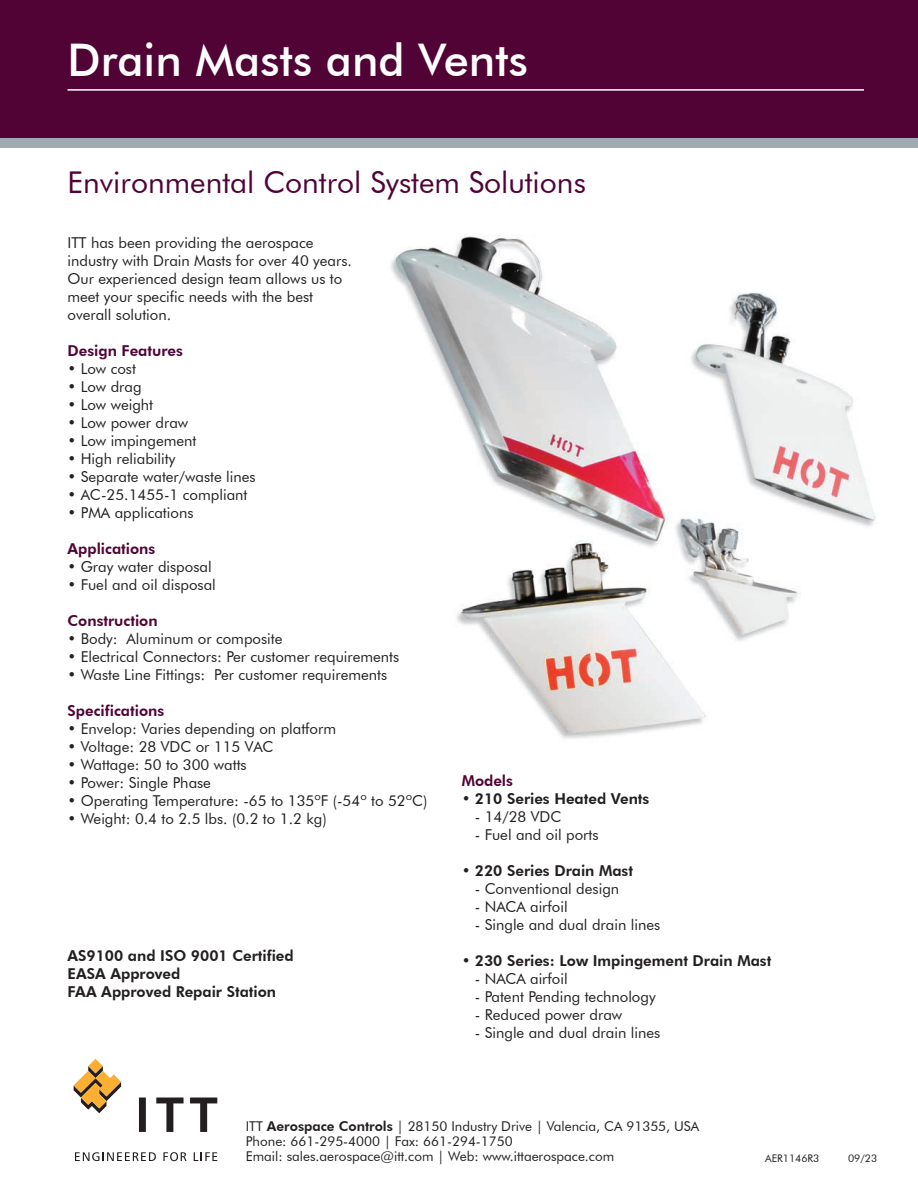
<style>
.page{position:relative;width:918px;height:1188px;background:#fff}
.page>*{position:absolute;margin:0;border:0;box-sizing:border-box;transform-origin:0 0}
.t1{font:500 45px "Futura BT";color:#fff}
.t2{font:30px "Futura BT";color:#510336}
.t3{font:15px/18px "Futura BT";color:#231f20}
.t4{font:800 15px/18px "Futura BT";color:#231f20}
.t5{font:800 15px "Futura BT";color:#510336}
.t6{font:13.5px/15px "Futura BT";color:#231f20}
.t7{font:10.5px "Futura BT";color:#231f20}
.s1{font-weight:400}
.s2{font-weight:800}
</style>
<div class="page">
<img style="left:391px;top:235px;width:485px;height:504px">
<svg style="left:74px;top:1059px;width:47px;height:54px"></svg>
<svg style="left:139px;top:1098px;width:7px;height:34px"></svg>
<svg style="left:156px;top:1098px;width:28px;height:34px"></svg>
<svg style="left:190px;top:1098px;width:27px;height:34px"></svg>
<svg style="left:75px;top:1152px;width:81px;height:9px"></svg>
<svg style="left:163px;top:1152px;width:24px;height:9px"></svg>
<svg style="left:194px;top:1152px;width:23px;height:9px"></svg>
<div style="left:0;top:123px;width:918px;height:25px;background:#9faab2"></div>
<div style="left:0;top:0;width:918px;height:137px;background:#510336"></div>
<hr style="left:68px;top:89px;width:796px;height:2px;background:#fff">
<h1 class="t1" style="left:68px;top:33px;width:462px">Drain Masts and Vents</h1>
<h2 class="t2" style="left:68px;top:164px;width:520px">Environmental Control System Solutions</h2>
<p class="t3" style="left:68px;top:234px;width:286px">ITT has been providing the aerospace industry with Drain Masts for over 40 years.<br>Our experienced design team allows us to meet your specific needs with the best overall solution.</p>
<p class="t5" style="left:68px;top:341px;width:117px">Design Features</p>
<p class="t3" style="left:68px;top:359px;width:70px">• Low cost</p>
<p class="t3" style="left:68px;top:377px;width:76px">• Low drag</p>
<p class="t3" style="left:68px;top:395px;width:87px">• Low weight</p>
<p class="t3" style="left:68px;top:413px;width:122px">• Low power draw</p>
<p class="t3" style="left:68px;top:431px;width:131px">• Low impingement</p>
<p class="t3" style="left:68px;top:449px;width:109px">• High reliability</p>
<p class="t3" style="left:68px;top:467px;width:190px">• Separate water/waste lines</p>
<p class="t3" style="left:68px;top:485px;width:181px">• AC-25.1455-1 compliant</p>
<p class="t3" style="left:68px;top:503px;width:127px">• PMA applications</p>
<p class="t5" style="left:68px;top:539px;width:89px">Applications</p>
<p class="t3" style="left:68px;top:557px;width:146px">• Gray water disposal</p>
<p class="t3" style="left:68px;top:575px;width:150px">• Fuel and oil disposal</p>
<p class="t5" style="left:68px;top:611px;width:92px">Construction</p>
<p class="t3" style="left:68px;top:629px;width:216px">• Body: Aluminum or composite</p>
<p class="t3" style="left:68px;top:647px;width:333px">• Electrical Connectors: Per customer requirements</p>
<p class="t3" style="left:68px;top:665px;width:321px">• Waste Line Fittings: Per customer requirements</p>
<p class="t5" style="left:68px;top:701px;width:98px">Specifications</p>
<p class="t3" style="left:68px;top:719px;width:270px">• Envelop: Varies depending on platform</p>
<p class="t3" style="left:68px;top:737px;width:207px">• Voltage: 28 VDC or 115 VAC</p>
<p class="t3" style="left:68px;top:755px;width:181px">• Wattage: 50 to 300 watts</p>
<p class="t3" style="left:68px;top:773px;width:145px">• Power: Single Phase</p>
<p class="t3" style="left:68px;top:791px;width:361px">• Operating Temperature: -65 to 135ºF (-54º to 52ºC)</p>
<p class="t3" style="left:68px;top:809px;width:261px">• Weight: 0.4 to 2.5 lbs. (0.2 to 1.2 kg)</p>
<p class="t4" style="left:68px;top:946px;width:228px">AS9100 and ISO 9001 Certified<br>EASA Approved<br>FAA Approved Repair Station</p>
<p class="t5" style="left:462px;top:771px;width:53px">Models</p>
<p class="t4" style="left:462px;top:789px;width:189px"><span class="s1">•</span> 210 Series Heated Vents</p>
<p class="t3" style="left:475px;top:807px;width:88px">- 14/28 VDC</p>
<p class="t3" style="left:475px;top:825px;width:125px">- Fuel and oil ports</p>
<p class="t4" style="left:462px;top:861px;width:173px"><span class="s1">•</span> 220 Series Drain Mast</p>
<p class="t3" style="left:475px;top:879px;width:146px">- Conventional design</p>
<p class="t3" style="left:475px;top:897px;width:94px">- NACA airfoil</p>
<p class="t3" style="left:475px;top:915px;width:187px">- Single and dual drain lines</p>
<p class="t4" style="left:462px;top:951px;width:311px"><span class="s1">•</span> 230 Series: Low Impingement Drain Mast</p>
<p class="t3" style="left:475px;top:969px;width:94px">- NACA airfoil</p>
<p class="t3" style="left:475px;top:987px;width:182px">- Patent Pending technology</p>
<p class="t3" style="left:475px;top:1005px;width:149px">- Reduced power draw</p>
<p class="t3" style="left:475px;top:1023px;width:187px">- Single and dual drain lines</p>
<p class="t6" style="left:246px;top:1119px;width:455px">ITT <span class="s2">Aerospace Controls</span> | 28150 Industry Drive | Valencia, CA 91355, USA<br>Phone: 661-295-4000 | Fax: 661-294-1750<br>Email: sales.aerospace@itt.com | Web: www.ittaerospace.com</p>
<p class="t7" style="left:765px;top:1152px;width:56px">AER1146R3</p>
<p class="t7" style="left:848px;top:1152px;width:31px">09/23</p>
</div>
